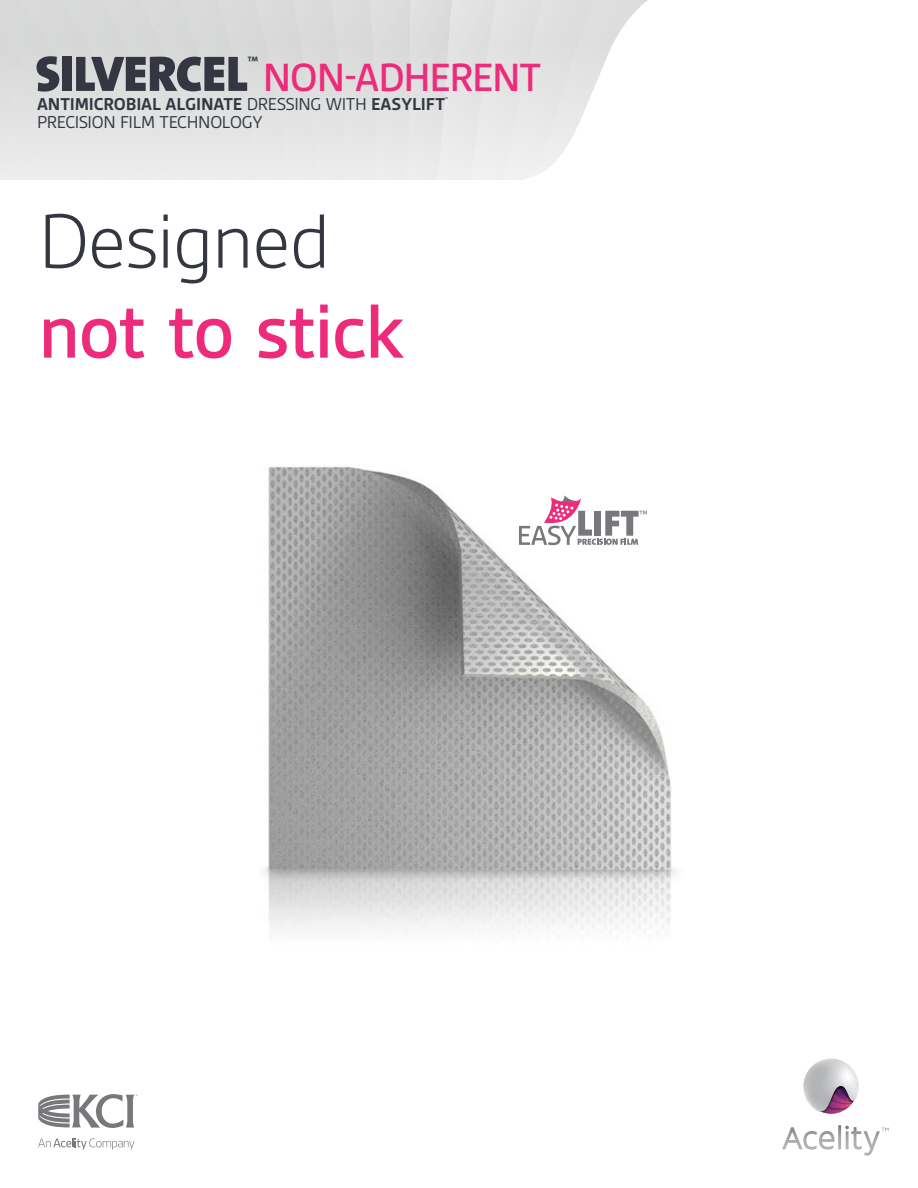
<style>
.page{position:relative;width:918px;height:1188px;background:#fff}
.page>*{position:absolute;margin:0;border:0;box-sizing:border-box;transform-origin:0 0}
.t1{font:500 82.5px "Gesta";letter-spacing:-.02em;color:#ee2a7b}
.t2{font:300 82.5px "Gesta";letter-spacing:-.02em;color:#343741}
.t3{font:500 42.3px "Gesta";letter-spacing:-.025em;color:#ee2a7b}
.t4{font:700 18.45px "Gesta";letter-spacing:-.01em;color:#343741}
.t5{font:18.45px "Gesta";letter-spacing:-.015em;color:#343741}
.t6{font:16.8px "The Sans Caps";color:#343741}
.t7{font:700 4.2px "Gesta";color:#343741}
.s1{font-family:"The Sans Black Caps";font-weight:400;font-size:50.4px;color:#343741}
.s2{font-weight:400}
</style>
<div class="page">
<img style="left:264px;top:466px;width:412px;height:465px">
<svg style="left:519px;top:495px;width:128px;height:50px"></svg>
<svg style="left:38px;top:1138px;width:96px;height:12px"></svg>
<svg style="left:38px;top:1094px;width:100px;height:34px"></svg>
<svg style="left:803px;top:1058px;width:56px;height:56px"></svg>
<svg style="left:782px;top:1125px;width:107px;height:31px"></svg>
<div style="left:0;top:0;width:648px;height:41px;background:#dadadb"></div>
<svg style="left:0;top:41px;width:614px;height:139px;background:#e3e4e4"></svg>
<h2 class="t3" style="left:35px;top:53px;width:508px"><span class="s1">SILVERCEL</span> NON-ADHERENT</h2>
<p class="t6" style="left:247px;top:48px;width:13px">™</p>
<p class="t4" style="left:37px;top:93px;width:409px">ANTIMICROBIAL ALGINATE <span class="s2">DRESSING WITH</span> EASYLIFT</p>
<p class="t7" style="left:445px;top:97px;width:5px">™</p>
<p class="t5" style="left:37px;top:112px;width:227px">PRECISION FILM TECHNOLOGY</p>
<h1 class="t2" style="left:38px;top:194px;width:294px">Designed</h1>
<h1 class="t1" style="left:38px;top:284px;width:367px">not to stick</h1>
</div>
